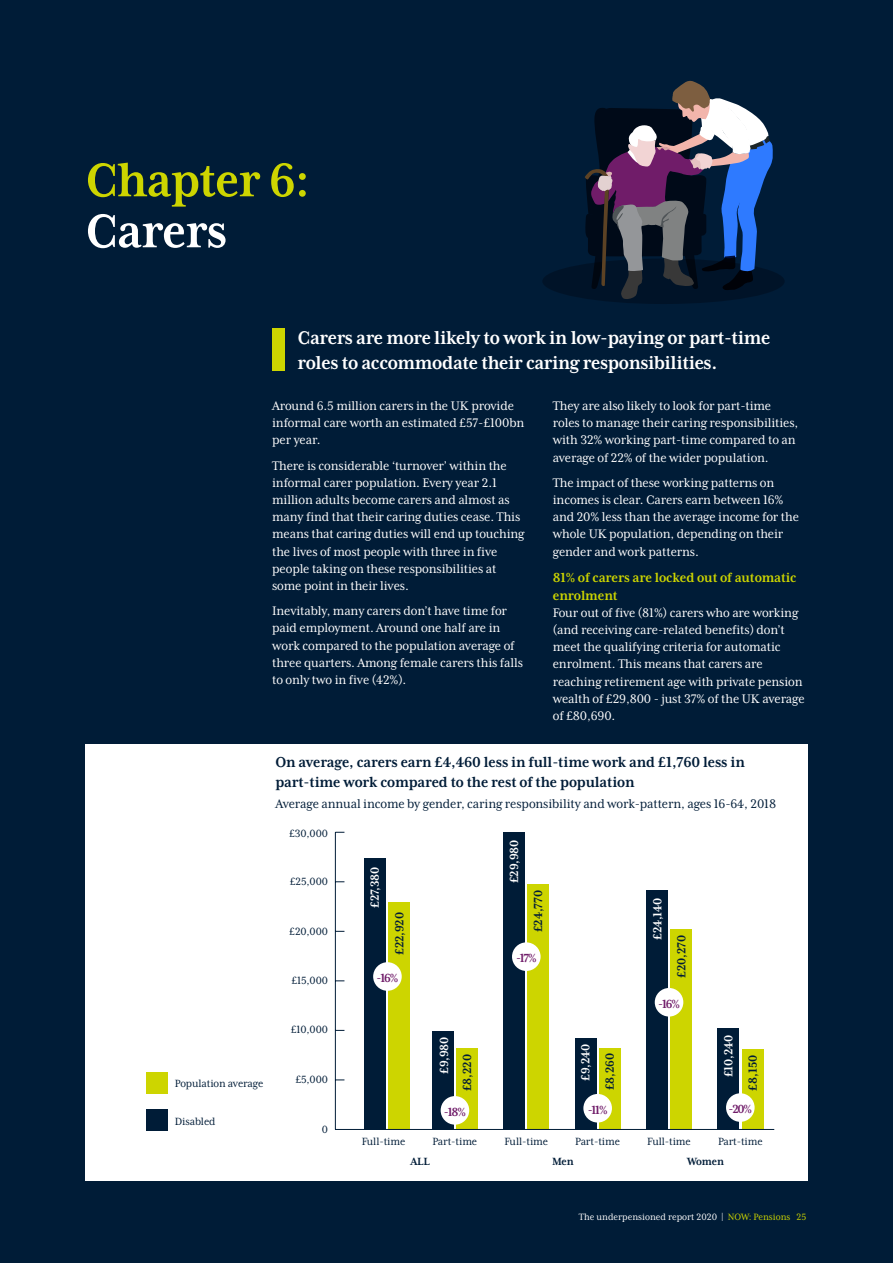
<style>
.page{position:relative;width:893px;height:1263px;background:#001c37}
.page>*{position:absolute;margin:0;border:0;box-sizing:border-box;transform-origin:0 0}
.t1{font:700 54px "Mrs Eaves XL Serif Nar OT";letter-spacing:-.02em;color:#cdd500}
.t2{font:700 54px "Mrs Eaves XL Serif Nar OT";letter-spacing:-.02em;color:#fff}
.t3{font:700 21px/25.5px "Mrs Eaves XL Serif Nar OT";letter-spacing:-.02em;color:#fff}
.t4{font:700 16.5px/19.8px "Mrs Eaves XL Serif Nar OT";letter-spacing:-.01em;color:#001c37}
.t5{font:700 15px/18px "Mrs Eaves XL Serif Nar OT";letter-spacing:-.01em;color:#cdd500}
.t6{font:14.25px/17.1px "Mrs Eaves XL Serif Nar OT";letter-spacing:-.01em;color:#fff}
.t7{font:14.25px "Mrs Eaves XL Serif Nar OT";letter-spacing:-.01em;color:#001c37}
.t8{font:700 13.5px "Mrs Eaves XL Serif Nar OT";letter-spacing:-.01em;color:#fff}
.t9{font:700 13.5px "Mrs Eaves XL Serif Nar OT";letter-spacing:-.01em;color:#001c37}
.t10{font:700 13.5px "Mrs Eaves XL Serif Nar OT";letter-spacing:-.09em;color:#701c69}
.t11{font:12px "Mrs Eaves XL Serif Nar OT";letter-spacing:-.01em;color:#001c37}
.t12{font:700 12px "Mrs Eaves XL Serif Nar OT";letter-spacing:-.01em;color:#001c37}
.t13{font:10.5px "Mrs Eaves XL Serif Nar OT";color:#fff}
.s1{color:#cdd500}
</style>
<div class="page">
<div style="left:542px;top:259px;width:243px;height:45px;background:#001328;border-radius:50%"></div>
<div style="left:85px;top:744px;width:723px;height:437px;background:#fff"></div>
<div style="left:272px;top:328px;width:13px;height:42px;background:#cdd500"></div>
<svg style="left:585px;top:80px;width:188px;height:219px"></svg>
<div style="left:742px;top:1049px;width:21px;height:80px;background:#cdd500"></div>
<div style="left:717px;top:1028px;width:22px;height:101px;background:#001c37"></div>
<div style="left:670px;top:929px;width:22px;height:200px;background:#cdd500"></div>
<div style="left:646px;top:890px;width:22px;height:239px;background:#001c37"></div>
<div style="left:599px;top:1048px;width:22px;height:81px;background:#cdd500"></div>
<div style="left:575px;top:1038px;width:21px;height:91px;background:#001c37"></div>
<div style="left:527px;top:884px;width:22px;height:245px;background:#cdd500"></div>
<div style="left:503px;top:832px;width:22px;height:297px;background:#001c37"></div>
<div style="left:456px;top:1048px;width:22px;height:81px;background:#cdd500"></div>
<div style="left:432px;top:1030px;width:22px;height:99px;background:#001c37"></div>
<div style="left:388px;top:902px;width:22px;height:227px;background:#cdd500"></div>
<div style="left:364px;top:858px;width:22px;height:271px;background:#001c37"></div>
<hr style="left:335px;top:832px;width:1px;height:297px;background:#001c37">
<hr style="left:335px;top:1129px;width:439px;height:1px;background:#001c37">
<div style="left:373px;top:962px;width:29px;height:29px;background:#fff;border-radius:50%"></div>
<div style="left:655px;top:988px;width:28px;height:28px;background:#fff;border-radius:50%"></div>
<div style="left:726px;top:1093px;width:29px;height:29px;background:#fff;border-radius:50%"></div>
<div style="left:441px;top:1096px;width:28px;height:29px;background:#fff;border-radius:50%"></div>
<div style="left:583px;top:1094px;width:29px;height:28px;background:#fff;border-radius:50%"></div>
<div style="left:146px;top:1073px;width:21px;height:21px;background:#cdd500"></div>
<div style="left:146px;top:1109px;width:21px;height:21px;background:#001c37"></div>
<div style="left:512px;top:942px;width:29px;height:29px;background:#fff;border-radius:50%"></div>
<h1 class="t1" style="left:85px;top:153px;width:226px">Chapter 6:</h1>
<h1 class="t2" style="left:85px;top:204px;width:144px">Carers</h1>
<h2 class="t3" style="left:298px;top:325px;width:474px">Carers are more likely to work in low-paying or part-time roles to accommodate their caring responsibilities.</h2>
<p class="t6" style="left:272px;top:397px;width:254px">Around 6.5 million carers in the UK provide informal care worth an estimated £57-£100bn per year.</p>
<p class="t6" style="left:272px;top:457px;width:254px">There is considerable ‘turnover’ within the informal carer population. Every year 2.1 million adults become carers and almost as many find that their caring duties cease. This means that caring duties will end up touching the lives of most people with three in five people taking on these responsibilities at some point in their lives.</p>
<p class="t6" style="left:272px;top:602px;width:252px">Inevitably, many carers don’t have time for paid employment. Around one half are in work compared to the population average of three quarters. Among female carers this falls to only two in five (42%).</p>
<p class="t6" style="left:553px;top:397px;width:247px">They are also likely to look for part-time roles to manage their caring responsibilities, with 32% working part-time compared to an average of 22% of the wider population.</p>
<p class="t6" style="left:553px;top:474px;width:248px">The impact of these working patterns on incomes is clear. Carers earn between 16% and 20% less than the average income for the whole UK population, depending on their gender and work patterns.</p>
<p class="t5" style="left:553px;top:569px;width:245px">81% of carers are locked out of automatic enrolment</p>
<p class="t6" style="left:553px;top:604px;width:253px">Four out of five (81%) carers who are working (and receiving care-related benefits) don’t meet the qualifying criteria for automatic enrolment. This means that carers are reaching retirement age with private pension wealth of £29,800 - just 37% of the UK average of £80,690.</p>
<p class="t4" style="left:275px;top:752px;width:471px">On average, carers earn £4,460 less in full-time work and £1,760 less in part-time work compared to the rest of the population</p>
<p class="t7" style="left:275px;top:797px;width:502px">Average annual income by gender, caring responsibility and work-pattern, ages 16-64, 2018</p>
<p class="t11" style="left:289px;top:827px;width:40px">£30,000</p>
<p class="t11" style="left:290px;top:875px;width:40px">£25,000</p>
<p class="t8" style="left:507px;top:883px;width:45px;rotate:-90deg">£29,980</p>
<p class="t8" style="left:368px;top:908px;width:43px;rotate:-90deg">£27,380</p>
<p class="t9" style="left:531px;top:932px;width:43px;rotate:-90deg">£24,770</p>
<p class="t8" style="left:651px;top:940px;width:44px;rotate:-90deg">£24,140</p>
<p class="t9" style="left:393px;top:955px;width:45px;rotate:-90deg">£22,920</p>
<p class="t11" style="left:289px;top:926px;width:40px">£20,000</p>
<p class="t9" style="left:675px;top:978px;width:44px;rotate:-90deg">£20,270</p>
<p class="t10" style="left:516px;top:951px;width:22px">-17%</p>
<p class="t10" style="left:377px;top:971px;width:23px">-16%</p>
<p class="t11" style="left:291px;top:975px;width:38px">£15,000</p>
<p class="t11" style="left:175px;top:1078px;width:90px">Population average</p>
<p class="t11" style="left:175px;top:1115px;width:42px">Disabled</p>
<p class="t11" style="left:291px;top:1024px;width:39px">£10,000</p>
<p class="t11" style="left:295px;top:1073px;width:34px">£5,000</p>
<p class="t11" style="left:322px;top:1123px;width:8px">0</p>
<p class="t8" style="left:437px;top:1074px;width:39px;rotate:-90deg">£9,980</p>
<p class="t8" style="left:578px;top:1081px;width:39px;rotate:-90deg">£9,240</p>
<p class="t9" style="left:460px;top:1091px;width:39px;rotate:-90deg">£8,220</p>
<p class="t9" style="left:603px;top:1090px;width:39px;rotate:-90deg">£8,260</p>
<p class="t10" style="left:658px;top:997px;width:23px">-16%</p>
<p class="t8" style="left:722px;top:1077px;width:44px;rotate:-90deg">£10,240</p>
<p class="t9" style="left:746px;top:1090px;width:37px;rotate:-90deg">£8,150</p>
<p class="t10" style="left:444px;top:1105px;width:23px">-18%</p>
<p class="t10" style="left:588px;top:1103px;width:21px">-11%</p>
<p class="t10" style="left:729px;top:1102px;width:25px">-20%</p>
<p class="t11" style="left:362px;top:1136px;width:45px">Full-time</p>
<p class="t11" style="left:433px;top:1136px;width:46px">Part-time</p>
<p class="t11" style="left:504px;top:1136px;width:45px">Full-time</p>
<p class="t11" style="left:575px;top:1136px;width:46px">Part-time</p>
<p class="t11" style="left:647px;top:1136px;width:45px">Full-time</p>
<p class="t11" style="left:718px;top:1136px;width:46px">Part-time</p>
<p class="t12" style="left:410px;top:1156px;width:21px">ALL</p>
<p class="t12" style="left:552px;top:1156px;width:23px">Men</p>
<p class="t12" style="left:687px;top:1156px;width:38px">Women</p>
<p class="t13" style="left:579px;top:1212px;width:229px">The underpensioned report 2020 | <span class="s1">NOW: Pensions 25</span></p>
</div>
